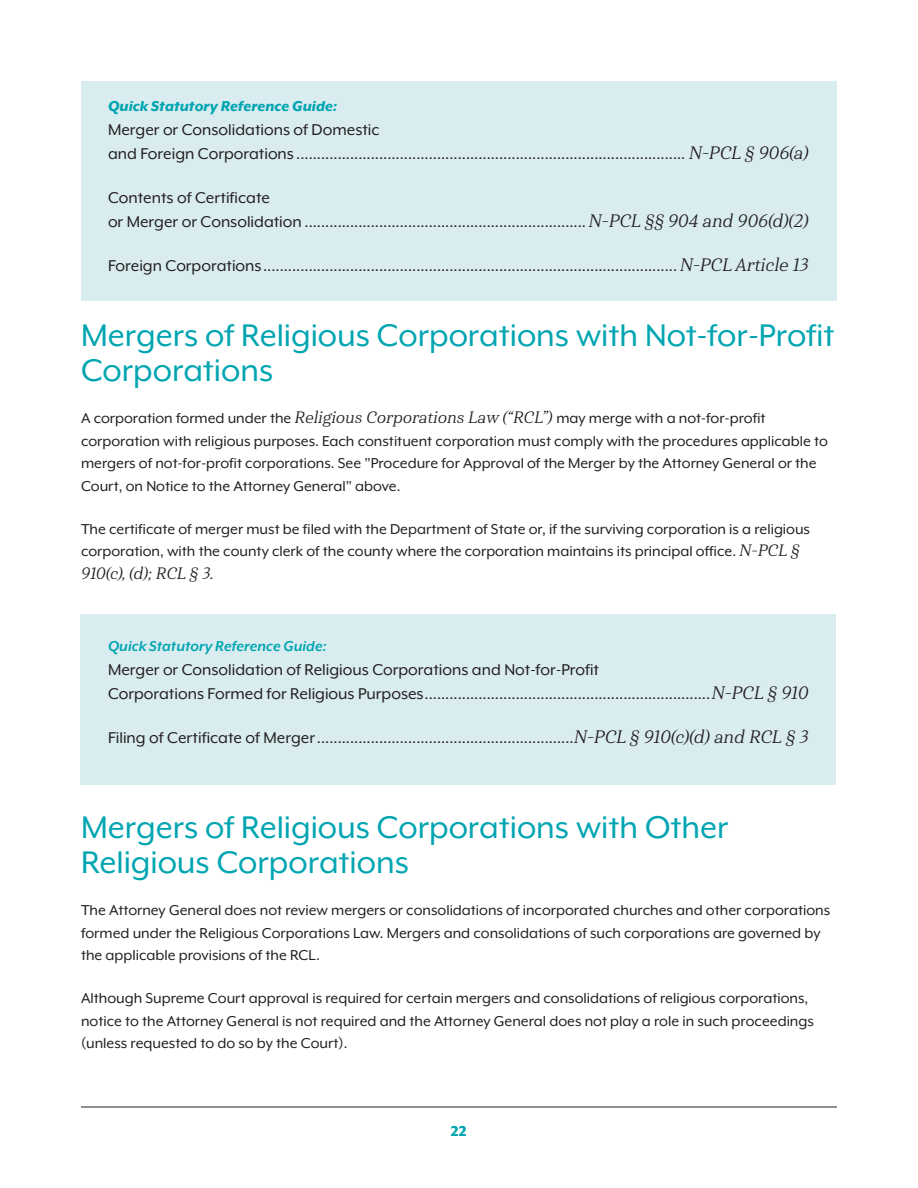
<style>
.page{position:relative;width:918px;height:1188px;background:#fff}
.page>*{position:absolute;margin:0;border:0;box-sizing:border-box;transform-origin:0 0}
.Body__2{font:36px/34.5px "Mr Eaves XL Mod OT";color:#00a5b1}
.Body__2-2{font:18px "Mr Eaves XL Mod OT";color:#231f20}
.Body__2-3{font:16.5px/22.5px "Mr Eaves XL Mod OT";color:#231f20}
.Body__2-4{font:italic 800 16.5px "Mr Eaves XL Mod OT";color:#00a5b1}
.Body__2-5{font:italic 700 16.5px "Mr Eaves XL Mod OT";color:#00a5b1}
.t1{font:800 16.5px "Mr Eaves XL Mod OT";color:#00a5b1}
.s1{font-family:"Haboro Serif Nor Reg It"}
</style>
<div class="page">
<hr style="left:81px;top:1107px;width:756px;height:1px;background:#231f20">
<div style="left:81px;top:81px;width:756px;height:219px;background:#d9ecf0"></div>
<div style="left:80px;top:614px;width:756px;height:171px;background:#d9ecf0"></div>
<p class="Body__2-4" style="left:108px;top:97px;width:231px">Quick Statutory Reference Guide:</p>
<p class="Body__2-2" style="left:108px;top:120px;width:273px">Merger or Consolidations of Domestic</p>
<p class="Body__2-2" style="left:108px;top:144px;width:702px">and Foreign Corporations.............................................................................................. <span class="s1">N-PCL § 906(a)</span></p>
<p class="Body__2-2" style="left:108px;top:188px;width:164px">Contents of Certificate</p>
<p class="Body__2-2" style="left:108px;top:212px;width:702px">or Merger or Consolidation ....................................................................<span class="s1">N-PCL §§ 904 and 906(d)(2)</span></p>
<p class="Body__2-2" style="left:108px;top:257px;width:702px">Foreign Corporations....................................................................................................<span class="s1">N-PCL Article 13</span></p>
<p class="Body__2" style="left:81px;top:318px;width:755px">Mergers of Religious Corporations with Not-for-Profit<br>Corporations</p>
<p class="Body__2-3" style="left:81px;top:407px;width:749px">A corporation formed under the <span class="s1">Religious Corporations Law (“RCL”)</span> may merge with a not-for-profit corporation with religious purposes. Each constituent corporation must comply with the procedures applicable to mergers of not-for-profit corporations. See "Procedure for Approval of the Merger by the Attorney General or the Court, on Notice to the Attorney General" above.</p>
<p class="Body__2-3" style="left:81px;top:517px;width:731px">The certificate of merger must be filed with the Department of State or, if the surviving corporation is a religious corporation, with the county clerk of the county where the corporation maintains its principal office. <span class="s1">N-PCL §<br>910(c), (d); RCL § 3.</span></p>
<p class="Body__2-5" style="left:108px;top:637px;width:220px">Quick Statutory Reference Guide:</p>
<p class="Body__2-2" style="left:108px;top:660px;width:493px">Merger or Consolidation of Religious Corporations and Not-for-Profit</p>
<p class="Body__2-2" style="left:108px;top:684px;width:702px">Corporations Formed for Religious Purposes.....................................................................<span class="s1">N-PCL § 910</span></p>
<p class="Body__2-2" style="left:108px;top:728px;width:702px">Filing of Certificate of Merger..............................................................<span class="s1">N-PCL § 910(c)(d) and RCL § 3</span></p>
<p class="Body__2" style="left:81px;top:810px;width:649px">Mergers of Religious Corporations with Other<br>Religious Corporations</p>
<p class="Body__2-3" style="left:81px;top:899px;width:751px">The Attorney General does not review mergers or consolidations of incorporated churches and other corporations formed under the Religious Corporations Law. Mergers and consolidations of such corporations are governed by the applicable provisions of the RCL.</p>
<p class="Body__2-3" style="left:81px;top:987px;width:735px">Although Supreme Court approval is required for certain mergers and consolidations of religious corporations, notice to the Attorney General is not required and the Attorney General does not play a role in such proceedings (unless requested to do so by the Court).</p>
<p class="t1" style="left:451px;top:1121px;width:17px">22</p>
</div>
